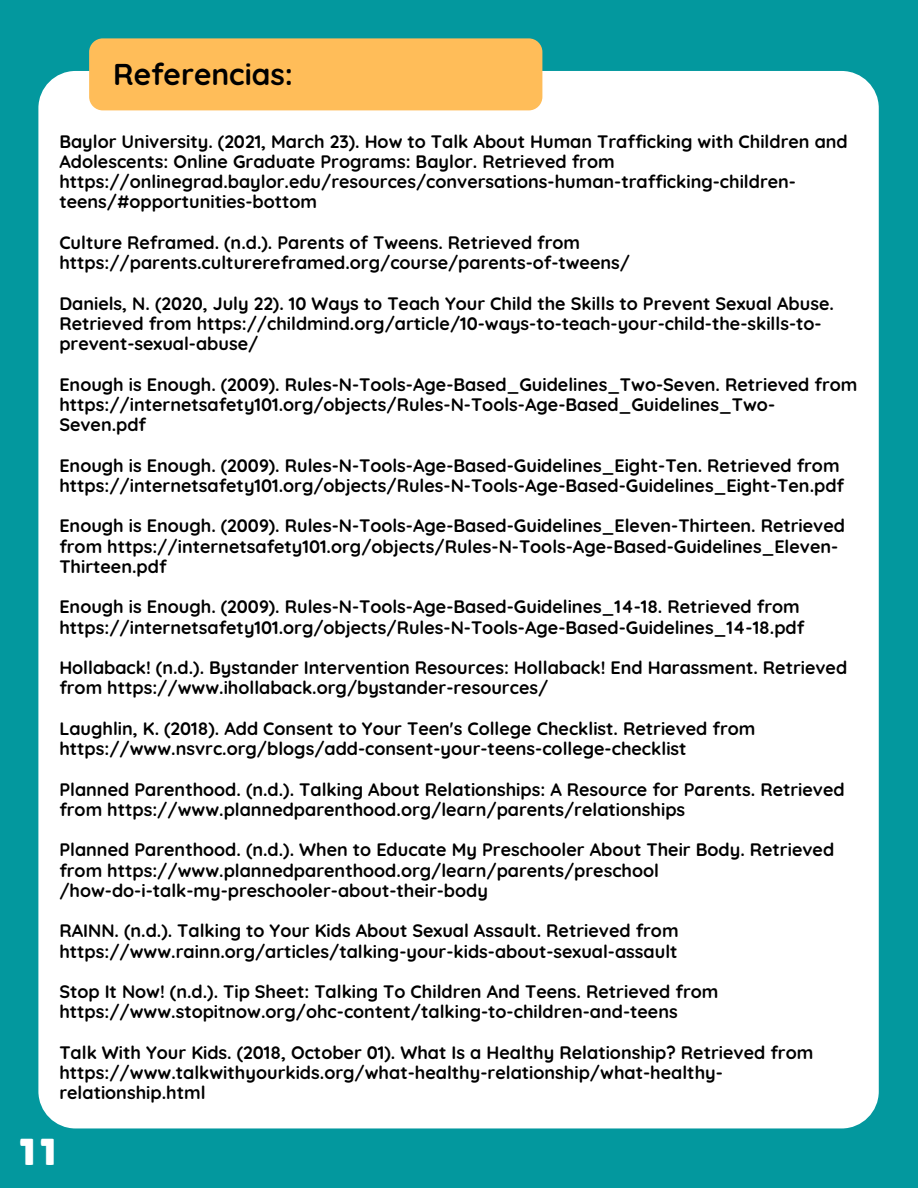
<style>
.page{position:relative;width:918px;height:1188px;background:#03989e}
.page>*{position:absolute;margin:0;border:0;box-sizing:border-box;transform-origin:0 0}
.t1{font:37.5px "Lilita One";color:#fff}
.t2{font:700 30px "Quicksand";color:#000}
.t3{font:700 18px/20.2px "Quicksand";color:#000}
</style>
<div class="page">
<div style="left:38px;top:71px;width:841px;height:1057px;background:#fff;border-radius:37px"></div>
<div style="left:89px;top:38px;width:453px;height:72px;background:#ffbd59;border-radius:14px"></div>
<h2 class="t2" style="left:113px;top:55px;width:182px">Referencias:</h2>
<p class="t3" style="left:59px;top:131px;width:790px">Baylor University. (2021, March 23). How to Talk About Human Trafficking with Children and Adolescents: Online Graduate Programs: Baylor. Retrieved from https://onlinegrad.baylor.edu/resources/conversations-human-trafficking-children&shy;teens/#opportunities-bottom</p>
<p class="t3" style="left:59px;top:232px;width:572px">Culture Reframed. (n.d.). Parents of Tweens. Retrieved from https://parents.culturereframed.org/course/parents-of-tweens/</p>
<p class="t3" style="left:59px;top:293px;width:776px">Daniels, N. (2020, July 22). 10 Ways to Teach Your Child the Skills to Prevent Sexual Abuse.<br>Retrieved from https://childmind.org/article/10-ways-to-teach-your-child-the-skills-to&shy;prevent-sexual-abuse/</p>
<p class="t3" style="left:59px;top:374px;width:800px">Enough is Enough. (2009). Rules-N-Tools-Age-Based_Guidelines_Two-Seven. Retrieved from https://internetsafety101.org/objects/Rules-N-Tools-Age-Based_Guidelines_Two-<br>Seven.pdf</p>
<p class="t3" style="left:59px;top:455px;width:786px">Enough is Enough. (2009). Rules-N-Tools-Age-Based-Guidelines_Eight-Ten. Retrieved from https://internetsafety101.org/objects/Rules-N-Tools-Age-Based-Guidelines_Eight-Ten.pdf</p>
<p class="t3" style="left:59px;top:515px;width:787px">Enough is Enough. (2009). Rules-N-Tools-Age-Based-Guidelines_Eleven-Thirteen. Retrieved from https://internetsafety101.org/objects/Rules-N-Tools-Age-Based-Guidelines_Eleven-<br>Thirteen.pdf</p>
<p class="t3" style="left:59px;top:596px;width:746px">Enough is Enough. (2009). Rules-N-Tools-Age-Based-Guidelines_14-18. Retrieved from https://internetsafety101.org/objects/Rules-N-Tools-Age-Based-Guidelines_14-18.pdf</p>
<p class="t3" style="left:59px;top:657px;width:789px">Hollaback! (n.d.). Bystander Intervention Resources: Hollaback! End Harassment. Retrieved from https://www.ihollaback.org/bystander-resources/</p>
<p class="t3" style="left:59px;top:718px;width:698px">Laughlin, K. (2018). Add Consent to Your Teen's College Checklist. Retrieved from https://www.nsvrc.org/blogs/add-consent-your-teens-college-checklist</p>
<p class="t3" style="left:59px;top:779px;width:787px">Planned Parenthood. (n.d.). Talking About Relationships: A Resource for Parents. Retrieved from https://www.plannedparenthood.org/learn/parents/relationships</p>
<p class="t3" style="left:59px;top:839px;width:776px">Planned Parenthood. (n.d.). When to Educate My Preschooler About Their Body. Retrieved from https://www.plannedparenthood.org/learn/parents/preschool /how-do-i-talk-my-preschooler-about-their-body</p>
<p class="t3" style="left:59px;top:920px;width:621px">RAINN. (n.d.). Talking to Your Kids About Sexual Assault. Retrieved from https://www.rainn.org/articles/talking-your-kids-about-sexual-assault</p>
<p class="t3" style="left:59px;top:981px;width:661px">Stop It Now! (n.d.). Tip Sheet: Talking To Children And Teens. Retrieved from https://www.stopitnow.org/ohc-content/talking-to-children-and-teens</p>
<p class="t3" style="left:59px;top:1042px;width:756px">Talk With Your Kids. (2018, October 01). What Is a Healthy Relationship? Retrieved from https://www.talkwithyourkids.org/what-healthy-relationship/what-healthy&shy;relationship.html</p>
<h1 class="t1" style="left:20px;top:1131px;width:38px">11</h1>
</div>
